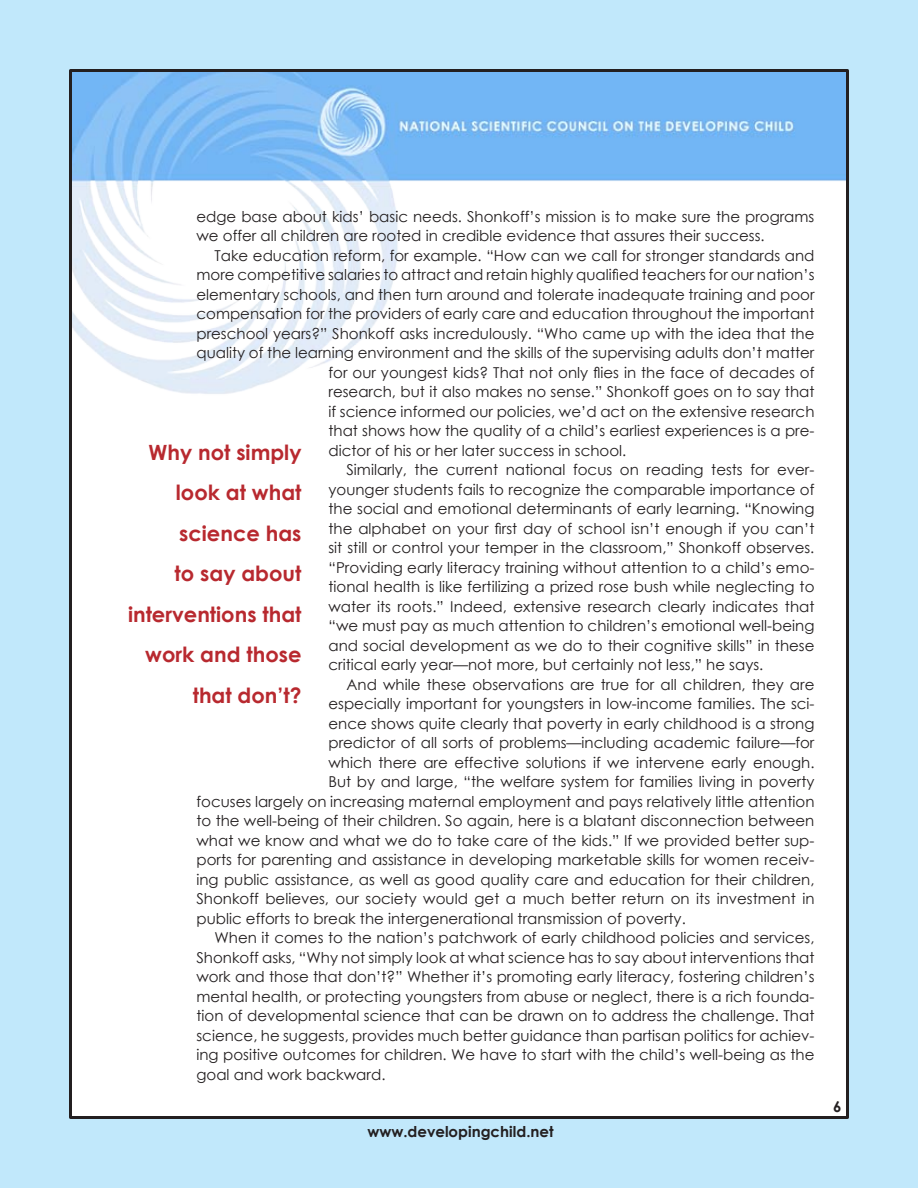
<style>
.page{position:relative;width:918px;height:1188px;background:#c1e8fb}
.page>*{position:absolute;margin:0;border:0;box-sizing:border-box;transform-origin:0 0}
.t1{font:700 21px/40.5px "Century Gothic";color:#b8292f;text-align:right}
.t2{font:15px/19.5px "Century Gothic";color:#231f20}
.t3{font:700 15px "Century Gothic";color:#231f20}
</style>
<div class="page">
<div style="left:70px;top:70px;width:778px;height:1048px;background:#fff"></div>
<img style="left:73px;top:73px;width:772px;height:321px">
<p class="t2" style="left:196px;top:206px;width:619px">edge base about kids’ basic needs. Shonkoff’s mission is to make sure the programs we offer all children are rooted in credible evidence that assures their success.</p>
<p class="t2" style="left:214px;top:245px;width:602px">Take education reform, for example. “How can we call for stronger standards and</p>
<p class="t2" style="left:196px;top:265px;width:620px">more competitive salaries to attract and retain highly qualified teachers for our nation’s</p>
<p class="t2" style="left:196px;top:284px;width:620px">elementary schools, and then turn around and tolerate inadequate training and poor</p>
<p class="t2" style="left:196px;top:304px;width:620px">compensation for the providers of early care and education throughout the important</p>
<p class="t2" style="left:196px;top:323px;width:619px">preschool years?” Shonkoff asks incredulously. “Who came up with the idea that the</p>
<p class="t2" style="left:196px;top:343px;width:619px">quality of the learning environment and the skills of the supervising adults don’t matter</p>
<p class="t2" style="left:328px;top:362px;width:487px">for our youngest kids? That not only flies in the face of decades of</p>
<p class="t2" style="left:328px;top:382px;width:487px">research, but it also makes no sense.” Shonkoff goes on to say that</p>
<p class="t2" style="left:328px;top:401px;width:488px">if science informed our policies, we’d act on the extensive research</p>
<p class="t2" style="left:328px;top:421px;width:487px">that shows how the quality of a child’s earliest experiences is a pre-</p>
<p class="t2" style="left:328px;top:440px;width:299px">dictor of his or her later success in school.</p>
<p class="t2" style="left:346px;top:460px;width:469px">Similarly, the current national focus on reading tests for ever-</p>
<p class="t2" style="left:328px;top:479px;width:487px">younger students fails to recognize the comparable importance of</p>
<p class="t2" style="left:328px;top:499px;width:488px">the social and emotional determinants of early learning. “Knowing</p>
<p class="t2" style="left:328px;top:518px;width:488px">the alphabet on your first day of school isn’t enough if you can’t</p>
<p class="t2" style="left:328px;top:538px;width:487px">sit still or control your temper in the classroom,” Shonkoff observes.</p>
<p class="t2" style="left:328px;top:557px;width:487px">“Providing early literacy training without attention to a child’s emo-</p>
<p class="t2" style="left:328px;top:577px;width:488px">tional health is like fertilizing a prized rose bush while neglecting to</p>
<p class="t2" style="left:328px;top:596px;width:488px">water its roots.” Indeed, extensive research clearly indicates that</p>
<p class="t2" style="left:328px;top:616px;width:487px">“we must pay as much attention to children’s emotional well-being</p>
<p class="t2" style="left:328px;top:635px;width:487px">and social development as we do to their cognitive skills” in these</p>
<p class="t2" style="left:328px;top:655px;width:436px">critical early year—not more, but certainly not less,” he says.</p>
<p class="t2" style="left:346px;top:674px;width:470px">And while these observations are true for all children, they are</p>
<p class="t2" style="left:328px;top:694px;width:487px">especially important for youngsters in low-income families. The sci-</p>
<p class="t2" style="left:328px;top:713px;width:488px">ence shows quite clearly that poverty in early childhood is a strong</p>
<p class="t2" style="left:328px;top:733px;width:488px">predictor of all sorts of problems—including academic failure—for</p>
<p class="t2" style="left:328px;top:752px;width:488px">which there are effective solutions if we intervene early enough.</p>
<p class="t2" style="left:328px;top:772px;width:488px">But by and large, “the welfare system for families living in poverty</p>
<p class="t2" style="left:196px;top:791px;width:620px">focuses largely on increasing maternal employment and pays relatively little attention</p>
<p class="t2" style="left:196px;top:811px;width:619px">to the well-being of their children. So again, here is a blatant disconnection between</p>
<p class="t2" style="left:196px;top:830px;width:619px">what we know and what we do to take care of the kids.” If we provided better sup-</p>
<p class="t2" style="left:196px;top:850px;width:619px">ports for parenting and assistance in developing marketable skills for women receiv-</p>
<p class="t2" style="left:196px;top:869px;width:620px">ing public assistance, as well as good quality care and education for their children,</p>
<p class="t2" style="left:196px;top:889px;width:619px">Shonkoff believes, our society would get a much better return on its investment in</p>
<p class="t2" style="left:196px;top:908px;width:491px">public efforts to break the intergenerational transmission of poverty.</p>
<p class="t2" style="left:214px;top:928px;width:602px">When it comes to the nation’s patchwork of early childhood policies and services,</p>
<p class="t2" style="left:196px;top:947px;width:620px">Shonkoff asks, “Why not simply look at what science has to say about interventions that</p>
<p class="t2" style="left:196px;top:967px;width:620px">work and those that don’t?” Whether it’s promoting early literacy, fostering children’s</p>
<p class="t2" style="left:196px;top:986px;width:619px">mental health, or protecting youngsters from abuse or neglect, there is a rich founda-</p>
<p class="t2" style="left:196px;top:1006px;width:619px">tion of developmental science that can be drawn on to address the challenge. That</p>
<p class="t2" style="left:196px;top:1025px;width:619px">science, he suggests, provides much better guidance than partisan politics for achiev-</p>
<p class="t2" style="left:196px;top:1045px;width:619px">ing positive outcomes for children. We have to start with the child’s well-being as the</p>
<p class="t2" style="left:196px;top:1064px;width:190px">goal and work backward.</p>
<h1 class="t1" style="left:128px;top:431px;width:175px">Why not simply look at what science has<br>to say about interventions that work and those that don’t?</h1>
<p class="t3" style="left:367px;top:1121px;width:188px">www.developingchild.net</p>
</div>
